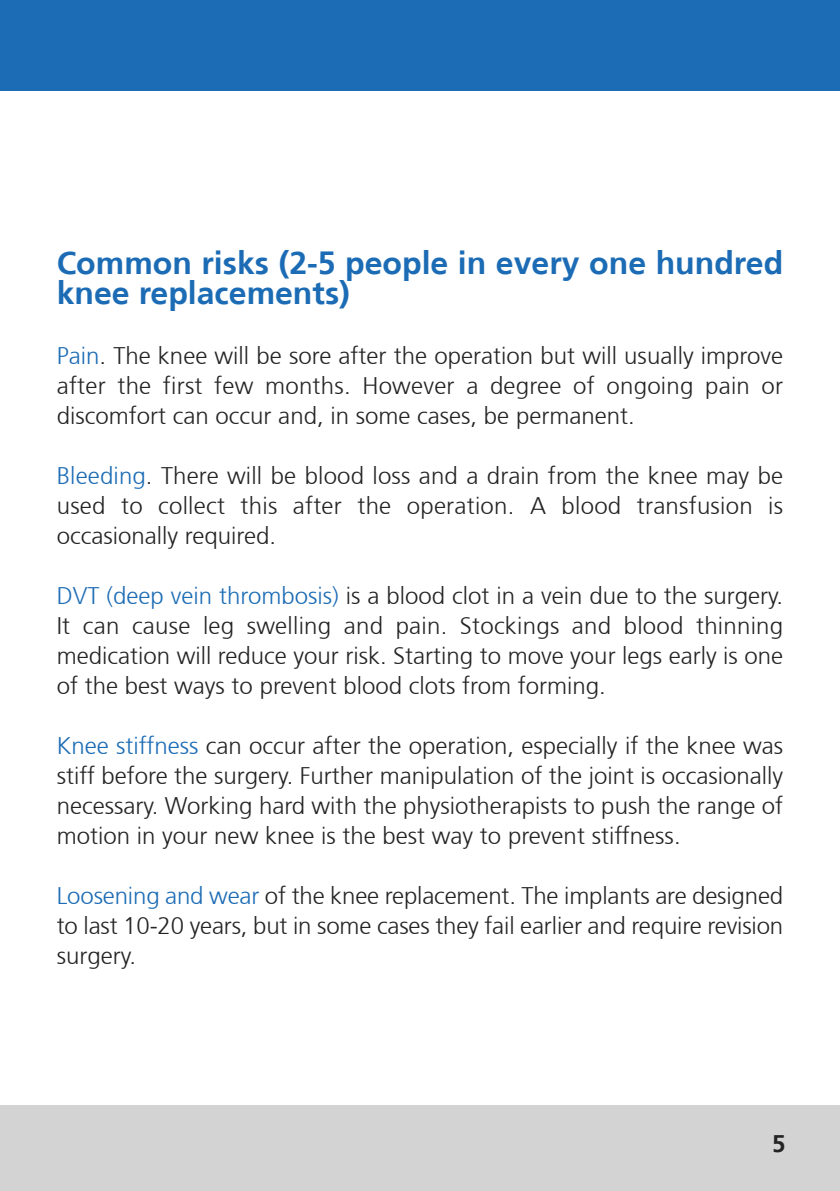
<style>
.page{position:relative;width:840px;height:1191px;background:#fff}
.page>*{position:absolute;margin:0;border:0;box-sizing:border-box;transform-origin:0 0}
.t1{font:700 32px/30px "Frutiger 65";color:#1c6cb5}
.t2{font:300 24px/30px "Frutiger 45";color:#252424;text-align:justify}
.t3{font:700 24px "Frutiger 65";color:#252424}
.s1{color:#1c6cb5}
</style>
<div class="page">
<div style="left:0;top:0;width:839px;height:91px;background:#1c6cb5"></div>
<div style="left:0;top:1106px;width:839px;height:85px;background:#d4d3d3"></div>
<h1 class="t1" style="left:57px;top:247px;width:727px">Common risks (2-5 people in every one hundred knee replacements)</h1>
<p class="t2" style="left:57px;top:341px;width:727px"><span class="s1">Pain</span>. The knee will be sore after the operation but will usually improve after the first few months. However a degree of ongoing pain or discomfort can occur and, in some cases, be permanent.</p>
<p class="t2" style="left:57px;top:461px;width:727px"><span class="s1">Bleeding</span>. There will be blood loss and a drain from the knee may be used to collect this after the operation. A blood transfusion is occasionally required.</p>
<p class="t2" style="left:57px;top:581px;width:727px"><span class="s1">DVT (deep vein thrombosis)</span> is a blood clot in a vein due to the surgery.<br>It can cause leg swelling and pain. Stockings and blood thinning medication will reduce your risk. Starting to move your legs early is one of the best ways to prevent blood clots from forming.</p>
<p class="t2" style="left:57px;top:731px;width:727px"><span class="s1">Knee stiffness</span> can occur after the operation, especially if the knee was stiff before the surgery. Further manipulation of the joint is occasionally necessary. Working hard with the physiotherapists to push the range of motion in your new knee is the best way to prevent stiffness.</p>
<p class="t2" style="left:57px;top:881px;width:727px"><span class="s1">Loosening and wear</span> of the knee replacement. The implants are designed to last 10-20 years, but in some cases they fail earlier and require revision surgery.</p>
<p class="t3" style="left:771px;top:1129px;width:15px">5</p>
</div>
